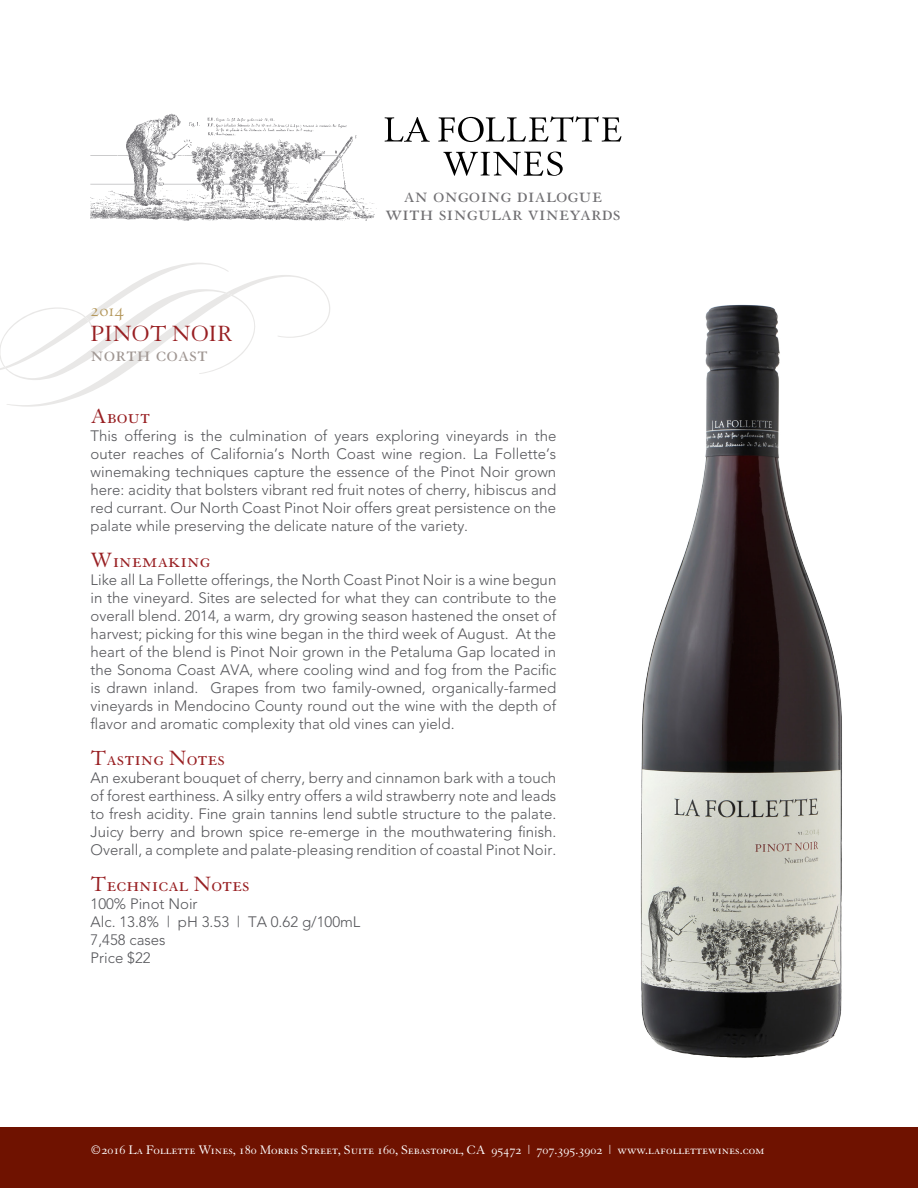
<style>
.page{position:relative;width:918px;height:1188px;background:#fff}
.page>*{position:absolute;margin:0;border:0;box-sizing:border-box;transform-origin:0 0}
.t1{font:24px "Granjon SC";color:#a09793}
.t2{font:24px "Granjon SC";color:#981f22}
.t3{font:23.85px/17.9px "Granjon SC";color:#717073;text-align:center}
.t4{font:22.5px "Granjon SC";color:#981f22}
.t5{font:21px "Centaur MT Expert";color:#b4975a}
.t6{font:300 15px/18px "Avenir";color:#55565a;text-align:justify}
.t7{font:13.5px "Granjon SC";color:#fff}
</style>
<div class="page">
<svg style="left:0;top:263px;width:330px;height:144px"></svg>
<img style="left:91px;top:113px;width:294px;height:108px">
<svg style="left:438px;top:116px;width:183px;height:26px"></svg>
<svg style="left:385px;top:117px;width:45px;height:25px"></svg>
<svg style="left:443px;top:152px;width:120px;height:24px"></svg>
<div style="left:0;top:1127px;width:918px;height:61px;background:#6f1200"></div>
<img style="left:640px;top:304px;width:202px;height:754px">
<h3 class="t5" style="left:91px;top:301px;width:35px">2014</h3>
<h1 class="t2" style="left:91px;top:321px;width:144px">PINOT NOIR</h1>
<h1 class="t1" style="left:91px;top:341px;width:119px">north coast</h1>
<h2 class="t3" style="left:385px;top:187px;width:237px">an ongoing dialogue with singular vineyards</h2>
<h3 class="t4" style="left:91px;top:404px;width:61px">About</h3>
<p class="t6" style="left:91px;top:427px;width:467px">This offering is the culmination of years exploring vineyards in the outer reaches of California’s North Coast wine region. La Follette’s winemaking techniques capture the essence of the Pinot Noir grown here: acidity that bolsters vibrant red fruit notes of cherry, hibiscus and red currant. Our North Coast Pinot Noir offers great persistence on the palate while preserving the delicate nature of the variety.</p>
<h3 class="t4" style="left:91px;top:548px;width:121px">Winemaking</h3>
<p class="t6" style="left:91px;top:571px;width:467px">Like all La Follette offerings, the North Coast Pinot Noir is a wine begun in the vineyard. Sites are selected for what they can contribute to the overall blend. 2014, a warm, dry growing season hastened the onset of harvest; picking for this wine began in the third week of August. At the heart of the blend is Pinot Noir grown in the Petaluma Gap located in the Sonoma Coast AVA, where cooling wind and fog from the Pacific is drawn inland. Grapes from two family-owned, organically-farmed vineyards in Mendocino County round out the wine with the depth of flavor and aromatic complexity that old vines can yield.</p>
<h3 class="t4" style="left:91px;top:746px;width:136px">Tasting Notes</h3>
<p class="t6" style="left:91px;top:769px;width:467px">An exuberant bouquet of cherry, berry and cinnamon bark with a touch of forest earthiness. A silky entry offers a wild strawberry note and leads to fresh acidity. Fine grain tannins lend subtle structure to the palate.<br>Juicy berry and brown spice re-emerge in the mouthwatering finish.<br>Overall, a complete and palate-pleasing rendition of coastal Pinot Noir.</p>
<h3 class="t4" style="left:91px;top:872px;width:161px">Technical Notes</h3>
<p class="t6" style="left:91px;top:895px;width:271px;text-align:left">100% Pinot Noir<br>Alc. 13.8% | pH 3.53 | TA 0.62 g/100mL<br>7,458 cases<br>Price $22</p>
<p class="t7" style="left:91px;top:1143px;width:676px">©2016 La Follette Wines, 180 Morris Street, Suite 160, Sebastopol, CA 95472 | 707.395.3902 | www.lafollettewines.com</p>
</div>
